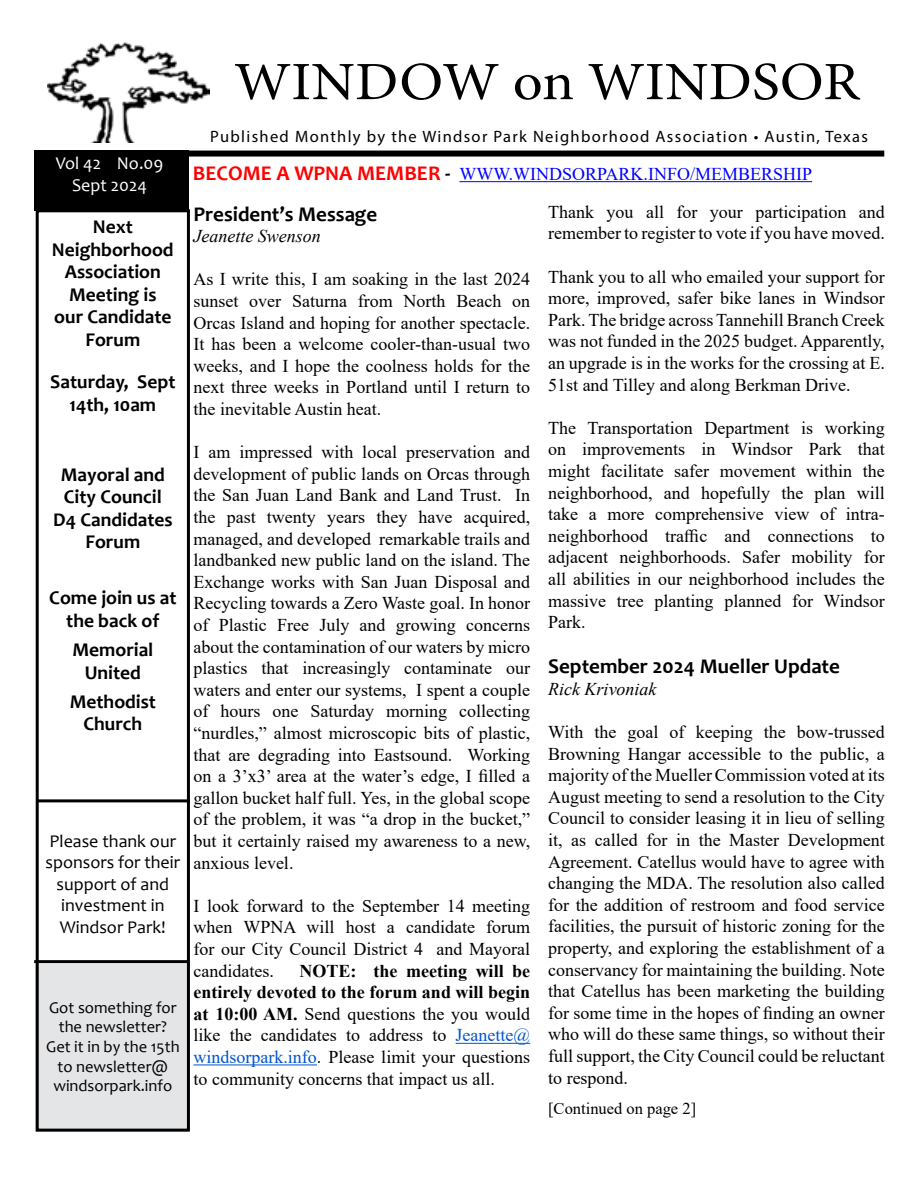
<style>
.page{position:relative;width:918px;height:1188px;background:#fff}
.page>*{position:absolute;margin:0;border:0;box-sizing:border-box;transform-origin:0 0}
.t1{font:54px "Minion Pro";color:#000;scale:1.09 1}
.t2{font:700 21px "Candara";color:#000}
.t3{font:700 19.5px/22.5px "Candara";color:#000;text-align:center}
.t4{font:18px/21.6px "Times New Roman";color:#000;text-align:justify}
.t5{font:18px/21.6px "Candara";color:#000;text-align:center}
.t6{font:18px "Times New Roman";color:#00f}
.t7{font:italic 18px "Times New Roman";color:#000}
.t8{font:18px/21.6px "Candara";color:#fff;text-align:center}
.t9{font:16.5px/19.5px "Candara";color:#000;text-align:center}
.t10{font:16.5px "Myriad Pro";letter-spacing:.08em;color:#000}
.t11{font:16.5px "Times New Roman";color:#000}
.s1{font-family:"Candara";font-weight:700;font-size:21px;color:#f00}
.s2{font-family:"Candara";font-weight:700;font-size:21px;color:#000}
.s3{font-weight:700}
.s4{color:#0054d1}
</style>
<div class="page">
<div style="left:180px;top:151px;width:704px;height:6px;background:#000"></div>
<div style="left:34px;top:151px;width:154px;height:60px;background:#000"></div>
<img style="left:48px;top:42px;width:162px;height:100px">
<svg style="left:34px;top:208px;width:156px;height:924px"></svg>
<hr style="left:37px;top:799px;width:153px;height:3px;background:#000">
<hr style="left:34px;top:960px;width:154px;height:3px;background:#000">
<hr style="left:459px;top:181px;width:353px;height:1px;background:#00f">
<hr style="left:456px;top:1043px;width:74px;height:1px;background:#0054d1">
<hr style="left:194px;top:1064px;width:123px;height:1px;background:#0054d1">
<p class="t8" style="left:56px;top:153px;width:109px">Vol 42 No.09<br>Sept 2024</p>
<p class="t3" style="left:52px;top:215px;width:123px">Next<br>Neighborhood<br>Association<br>Meeting is<br>our Candidate<br>Forum</p>
<p class="t3" style="left:50px;top:371px;width:127px">Saturday, Sept<br>14th, 10am</p>
<p class="t3" style="left:53px;top:463px;width:121px">Mayoral and<br>City Council<br>D4 Candidates<br>Forum</p>
<p class="t3" style="left:49px;top:587px;width:129px">Come join us at the back of</p>
<p class="t3" style="left:72px;top:638px;width:82px">Memorial<br>United</p>
<p class="t3" style="left:70px;top:690px;width:88px">Methodist<br>Church</p>
<p class="t5" style="left:45px;top:830px;width:136px">Please thank our sponsors for their support of and investment in<br>Windsor Park!</p>
<p class="t9" style="left:46px;top:997px;width:135px">Got something for the newsletter?<br>Get it in by the 15th to newsletter@ windsorpark.info</p>
<h1 class="t1" style="left:234px;top:46px;width:576px">WINDOW on WINDSOR</h1>
<p class="t10" style="left:210px;top:126px;width:659px">Published Monthly by the Windsor Park Neighborhood Association • Austin, Texas</p>
<p class="t6" style="left:193px;top:161px;width:621px"><span class="s1">BECOME A WPNA MEMBER</span> <span class="s2">-</span> WWW.WINDSORPARK.INFO/MEMBERSHIP</p>
<p class="t2" style="left:194px;top:201px;width:185px">President’s Message</p>
<p class="t7" style="left:194px;top:224px;width:129px">Jeanette Swenson</p>
<p class="t4" style="left:194px;top:268px;width:338px">As I write this, I am soaking in the last 2024 sunset over Saturna from North Beach on Orcas Island and hoping for another spectacle.<br>It has been a welcome cooler-than-usual two weeks, and I hope the coolness holds for the next three weeks in Portland until I return to the inevitable Austin heat.</p>
<p class="t4" style="left:194px;top:441px;width:338px">I am impressed with local preservation and development of public lands on Orcas through the San Juan Land Bank and Land Trust. In the past twenty years they have acquired, managed, and developed remarkable trails and landbanked new public land on the island. The Exchange works with San Juan Disposal and Recycling towards a Zero Waste goal. In honor of Plastic Free July and growing concerns about the contamination of our waters by micro plastics that increasingly contaminate our waters and enter our systems, I spent a couple of hours one Saturday morning collecting “nurdles,” almost microscopic bits of plastic, that are degrading into Eastsound. Working on a 3’x3’ area at the water’s edge, I filled a gallon bucket half full. Yes, in the global scope of the problem, it was “a drop in the bucket,” but it certainly raised my awareness to a new, anxious level.</p>
<p class="t4" style="left:194px;top:894px;width:338px">I look forward to the September 14 meeting when WPNA will host a candidate forum for our City Council District 4 and Mayoral candidates.</p>
<p class="t4" style="left:548px;top:200px;width:338px">Thank you all for your participation and remember to register to vote if you have moved.</p>
<p class="t4" style="left:548px;top:265px;width:338px">Thank you to all who emailed your support for more, improved, safer bike lanes in Windsor Park. The bridge across Tannehill Branch Creek was not funded in the 2025 budget. Apparently, an upgrade is in the works for the crossing at E.<br>51st and Tilley and along Berkman Drive.</p>
<p class="t4" style="left:548px;top:416px;width:338px">The Transportation Department is working on improvements in Windsor Park that might facilitate safer movement within the neighborhood, and hopefully the plan will take a more comprehensive view of intra&shy;neighborhood traffic and connections to adjacent neighborhoods. Safer mobility for all abilities in our neighborhood includes the massive tree planting planned for Windsor Park.</p>
<p class="t2" style="left:548px;top:653px;width:293px">September 2024 Mueller Update</p>
<p class="t7" style="left:548px;top:676px;width:110px">Rick Krivoniak</p>
<p class="t4" style="left:548px;top:721px;width:338px">With the goal of keeping the bow-trussed Browning Hangar accessible to the public, a majority of the Mueller Commission voted at its August meeting to send a resolution to the City Council to consider leasing it in lieu of selling it, as called for in the Master Development Agreement. Catellus would have to agree with changing the MDA. The resolution also called for the addition of restroom and food service facilities, the pursuit of historic zoning for the property, and exploring the establishment of a conservancy for maintaining the building. Note that Catellus has been marketing the building for some time in the hopes of finding an owner who will do these same things, so without their full support, the City Council could be reluctant to respond.</p>
<p class="t11" style="left:548px;top:1097px;width:150px">[Continued on page 2]</p>
<p class="t4" style="left:194px;top:959px;width:338px;text-indent:106px"><span class="s3">NOTE: the meeting will be entirely devoted to the forum and will begin at 10:00 AM.</span> Send questions the you would like the candidates to address to <span class="s4">Jeanette@ windsorpark.info</span>. Please limit your questions to community concerns that impact us all.</p>
</div>
